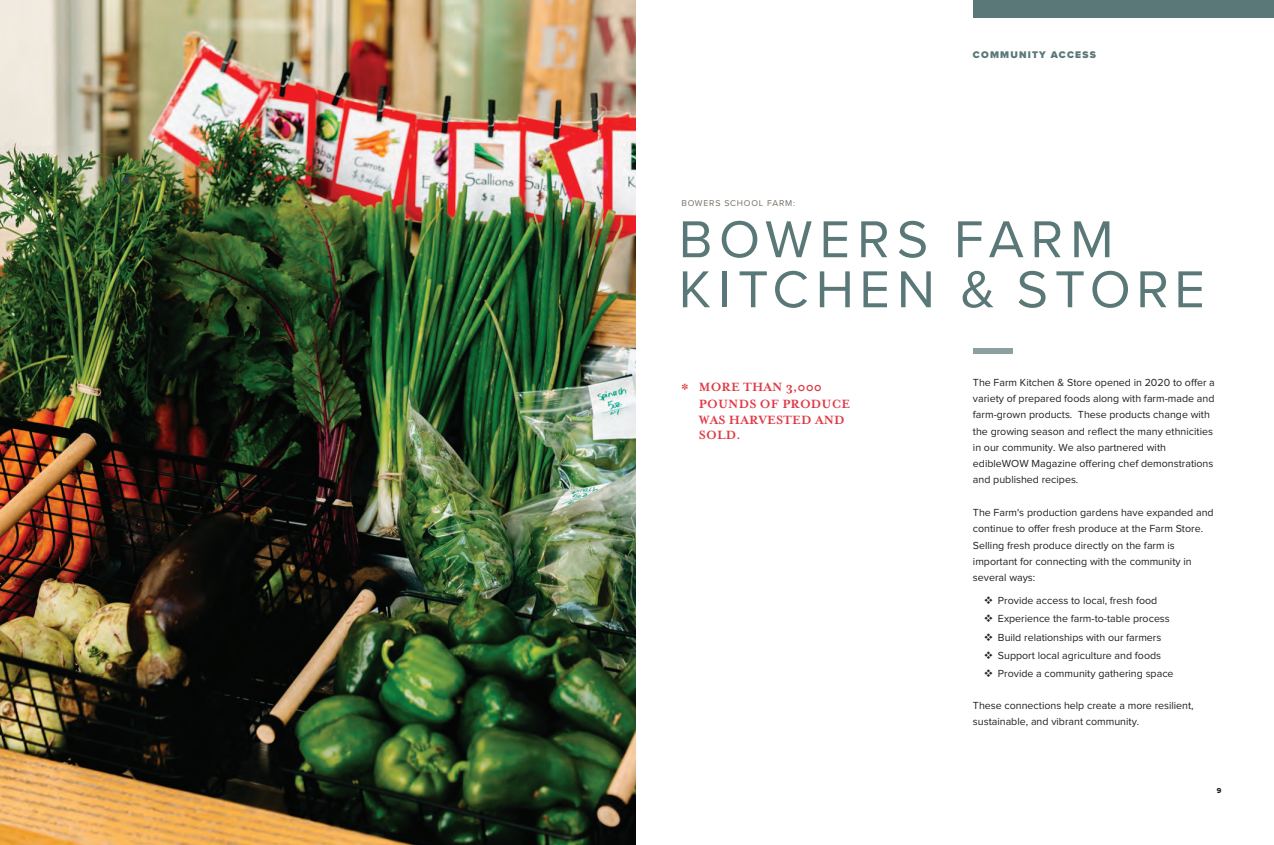
<style>
.page{position:relative;width:1274px;height:845px;background:#fff}
.page>*{position:absolute;margin:0;border:0;box-sizing:border-box;transform-origin:0 0}
.t1{font:53.75px/50px "Proxima Nova";letter-spacing:.12em;color:#5b7878}
.t2{font:700 13.75px/16.5px "Mrs Eaves OT";letter-spacing:.005em;color:#df3844}
.t3{font:10.62px/16.2px "Proxima Nova";color:#231f20}
.t4{font:900 10px "Proxima Nova";letter-spacing:.12em;color:#5b7878}
.t5{font:8.75px "Proxima Nova";letter-spacing:.09em;color:#776f66}
.t6{font:7.5px "Proxima Nova Extrabld";color:#231f20}
.s1{font-family:"Mrs Eaves All Small Caps OT";font-weight:400;font-size:18.75px}
</style>
<div class="page">
<img style="left:0;top:0;width:635px;height:844px">
<div style="left:973px;top:0;width:300px;height:18px;background:#5b7878"></div>
<div style="left:973px;top:348px;width:39px;height:6px;background:#8ca0a0"></div>
<svg style="left:0;top:0;width:7px;height:6px"></svg>
<p class="t5" style="left:681px;top:197px;width:115px">BOWERS SCHOOL FARM:</p>
<p class="t4" style="left:973px;top:47px;width:124px">COMMUNITY ACCESS</p>
<h1 class="t1" style="left:678px;top:212px;width:527px">BOWERS FARM<br>KITCHEN &amp; STORE</h1>
<p class="t2" style="left:699px;top:378px;width:153px;text-indent:-18px"><span class="s1">*</span> MORE THAN 3,000<br>POUNDS OF PRODUCE<br>WAS HARVESTED AND</p>
<p class="t2" style="left:699px;top:426px;width:43px">SOLD.</p>
<p class="t3" style="left:973px;top:374px;width:243px">The Farm Kitchen &amp; Store opened in 2020 to offer a variety of prepared foods along with farm-made and farm-grown products. These products change with the growing season and reflect the many ethnicities in our community. We also partnered with edibleWOW Magazine offering chef demonstrations and published recipes.</p>
<p class="t3" style="left:973px;top:504px;width:242px">The Farm's production gardens have expanded and continue to offer fresh produce at the Farm Store.<br>Selling fresh produce directly on the farm is important for connecting with the community in several ways:</p>
<p class="t3" style="left:983px;top:592px;width:175px">❖ Provide access to local, fresh food</p>
<p class="t3" style="left:983px;top:610px;width:187px">❖ Experience the farm-to-table process</p>
<p class="t3" style="left:983px;top:629px;width:179px">❖ Build relationships with our farmers</p>
<p class="t3" style="left:983px;top:647px;width:179px">❖ Support local agriculture and foods</p>
<p class="t3" style="left:983px;top:665px;width:191px">❖ Provide a community gathering space</p>
<p class="t3" style="left:973px;top:697px;width:222px">These connections help create a more resilient, sustainable, and vibrant community.</p>
<p class="t6" style="left:1216px;top:784px;width:6px">9</p>
</div>
